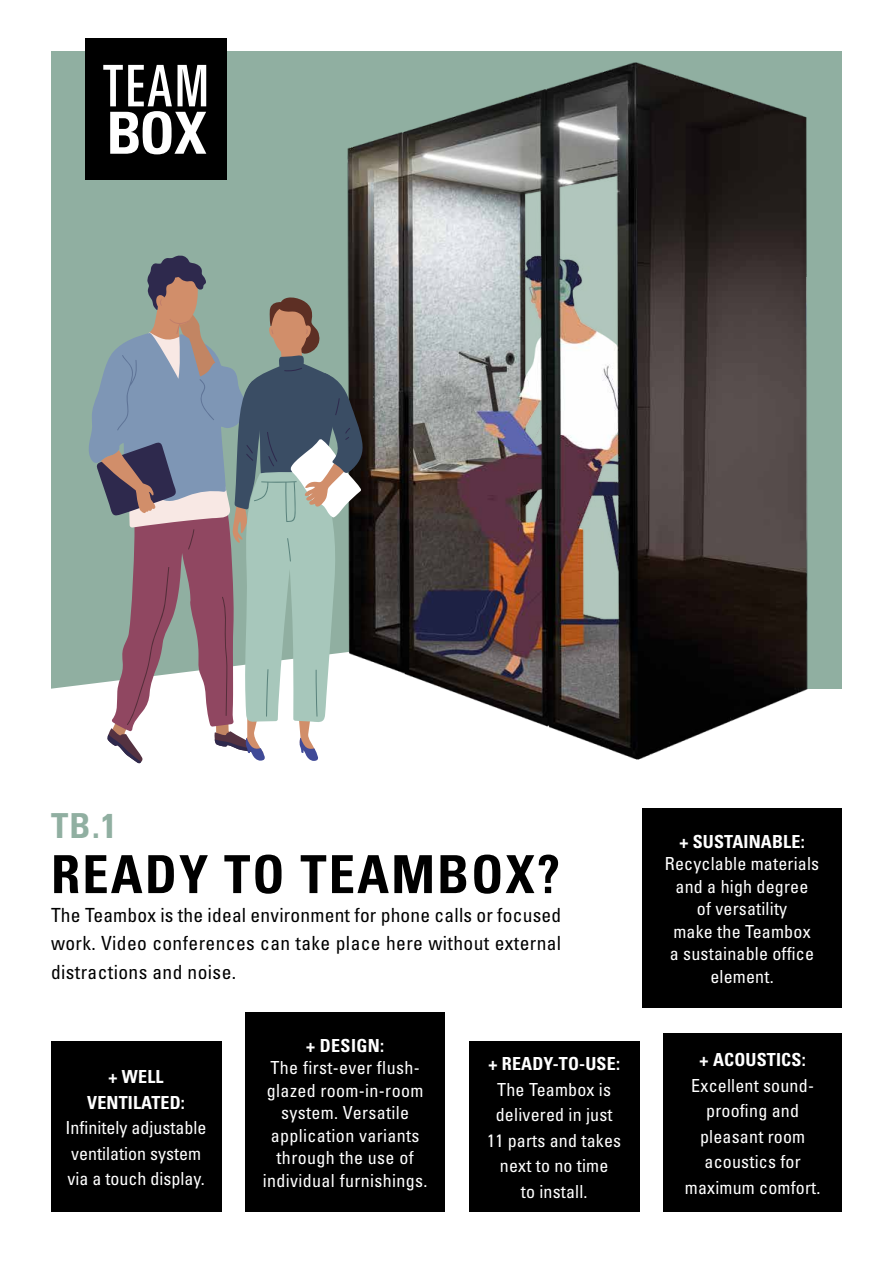
<style>
.page{position:relative;width:893px;height:1263px;background:#fff}
.page>*{position:absolute;margin:0;border:0;box-sizing:border-box;transform-origin:0 0}
.t1{font:700 condensed 52.5px "Univers";letter-spacing:.04em;color:#000}
.t2{font:700 condensed 34.5px "Univers";color:#90afa1}
.t3{font:condensed 19.5px/28.5px "Univers";letter-spacing:.02em;color:#000;text-align:justify}
.t4{font:condensed 18px/25.5px "Univers";letter-spacing:.01em;color:#fff;text-align:center}
.t5{font:700 condensed 18px/25.5px "Univers";letter-spacing:.01em;color:#fff;text-align:center}
</style>
<div class="page">
<div style="left:51px;top:51px;width:791px;height:638px;background:#90afa1"></div>
<div style="left:663px;top:1033px;width:179px;height:179px;background:#000"></div>
<div style="left:51px;top:1042px;width:170px;height:170px;background:#000"></div>
<div style="left:469px;top:1042px;width:170px;height:170px;background:#000"></div>
<div style="left:642px;top:808px;width:200px;height:200px;background:#000"></div>
<div style="left:245px;top:1012px;width:200px;height:200px;background:#000"></div>
<div style="left:85px;top:38px;width:141px;height:141px;background:#000"></div>
<svg style="left:103px;top:65px;width:103px;height:89px"></svg>
<img style="left:347px;top:62px;width:461px;height:698px">
<svg style="left:89px;top:256px;width:274px;height:507px"></svg>
<h2 class="t2" style="left:51px;top:804px;width:67px">TB.1</h2>
<h1 class="t1" style="left:51px;top:842px;width:510px">READY TO TEAMBOX?</h1>
<p class="t3" style="left:51px;top:900px;width:512px">The Teambox is the ideal environment for phone calls or focused work. Video conferences can take place here without external distractions and noise.</p>
<p class="t5" style="left:87px;top:1064px;width:99px">+ WELL<br>VENTILATED:</p>
<p class="t4" style="left:66px;top:1115px;width:142px;text-align:left">Infinitely adjustable ventilation system via a touch display.</p>
<p class="t5" style="left:306px;top:1032px;width:79px">+ DESIGN:</p>
<p class="t4" style="left:263px;top:1056px;width:166px;line-height:22.5px">The first-ever flush&shy;glazed room-in-room system. Versatile application variants through the use of individual furnishings.</p>
<p class="t5" style="left:488px;top:1051px;width:133px">+ READY-TO-USE:</p>
<p class="t4" style="left:487px;top:1076px;width:136px">The Teambox is delivered in just<br>11 parts and takes next to no time<br>to install.</p>
<p class="t5" style="left:679px;top:828px;width:127px">+ SUSTAINABLE:</p>
<p class="t4" style="left:665px;top:852px;width:156px;line-height:22.5px">Recyclable materials and a high degree<br>of versatility<br>make the Teambox<br>a sustainable office element.</p>
<p class="t5" style="left:700px;top:1047px;width:108px">+ ACOUSTICS:</p>
<p class="t4" style="left:685px;top:1072px;width:137px">Excellent sound&shy;proofing and pleasant room acoustics for maximum comfort.</p>
</div>
